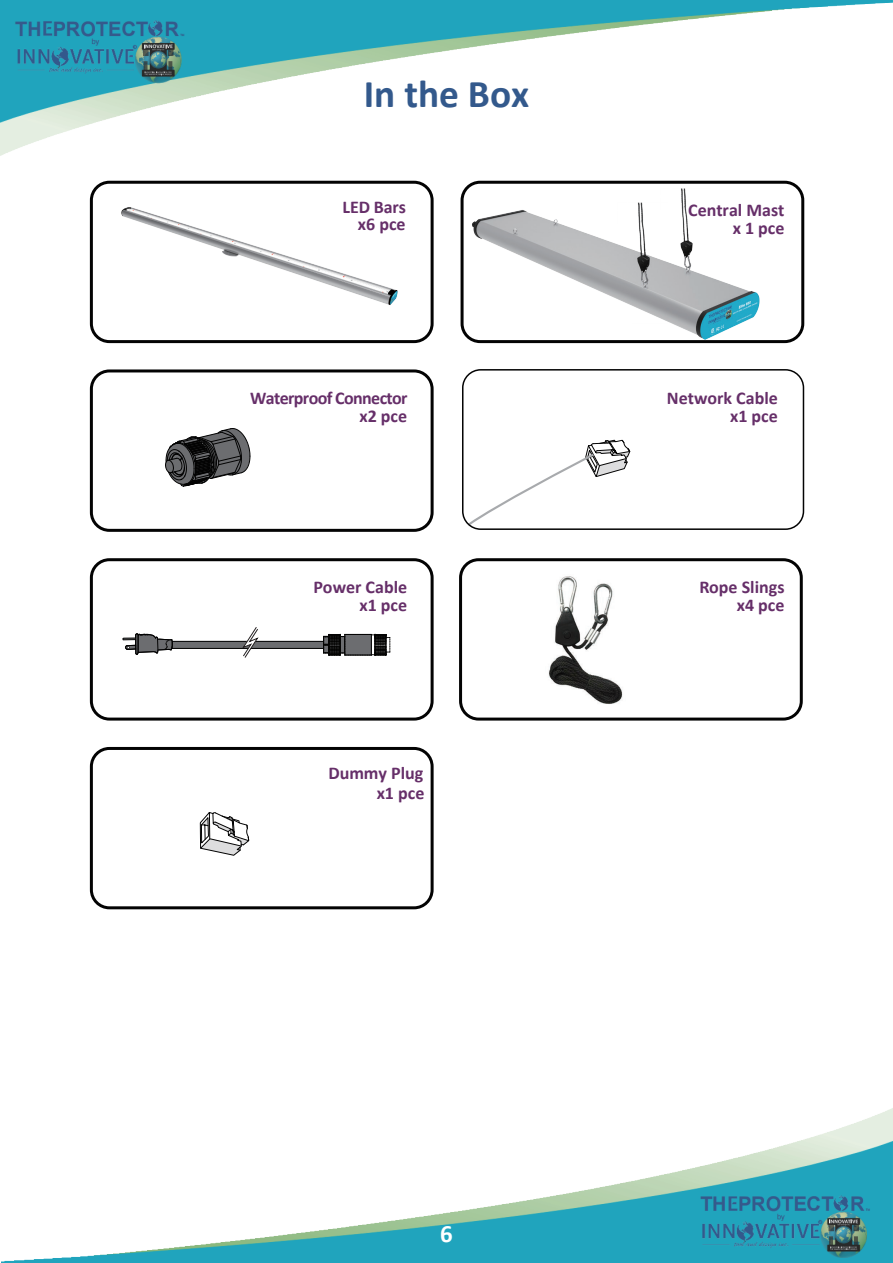
<style>
.page{position:relative;width:893px;height:1263px;background:#fff}
.page>*{position:absolute;margin:0;border:0;box-sizing:border-box;transform-origin:0 0}
.t1{font:700 39.45px "Calibri";color:#33598c}
.t2{font:700 24.9px "Calibri";color:#fff}
.t3{font:700 18px/17.5px "Calibri";color:#662f69;text-align:right}
.t4{font:700 18px/17.5px "Calibri";letter-spacing:-.035em;color:#662f69;text-align:right}
</style>
<div class="page">
<img style="left:1px;top:1108px;width:891px;height:155px">
<img style="left:1px;top:0;width:891px;height:156px">
<div style="left:459px;top:558px;width:344px;height:162px;border:3px solid #030303;border-radius:18px"></div>
<img style="left:548px;top:576px;width:75px;height:128px">
<div style="left:90px;top:558px;width:344px;height:162px;border:3px solid #030303;border-radius:18px"></div>
<div style="left:90px;top:369px;width:344px;height:163px;border:3px solid #030303;border-radius:18px"></div>
<svg style="left:165px;top:428px;width:86px;height:59px"></svg>
<div style="left:172px;top:641px;width:152px;height:7px;background:#6c6d70"></div>
<div style="left:172px;top:641px;width:152px;height:8px;border:1px solid #030303"></div>
<svg style="left:122px;top:633px;width:51px;height:22px"></svg>
<svg style="left:323px;top:634px;width:68px;height:22px"></svg>
<svg style="left:242px;top:627px;width:16px;height:31px"></svg>
<svg style="left:468px;top:439px;width:163px;height:86px"></svg>
<div style="left:462px;top:369px;width:342px;height:161px;border:2px solid #030303;border-radius:18px"></div>
<div style="left:90px;top:747px;width:344px;height:162px;border:3px solid #030303;border-radius:18px"></div>
<svg style="left:200px;top:812px;width:49px;height:98px"></svg>
<img style="left:414px;top:184px;width:391px;height:160px">
<img style="left:84px;top:95px;width:330px;height:330px">
<h1 class="t1" style="left:364px;top:66px;width:167px">In the Box</h1>
<p class="t3" style="left:343px;top:198px;width:65px">LED Bars x6 pce</p>
<p class="t3" style="left:688px;top:200px;width:98px;line-height:18.5px">Central Mast x 1 pce</p>
<p class="t4" style="left:250px;top:389px;width:159px">Waterproof Connector x2 pce</p>
<p class="t3" style="left:667px;top:389px;width:112px">Network Cable x1 pce</p>
<p class="t3" style="left:313px;top:578px;width:95px">Power Cable x1 pce</p>
<p class="t3" style="left:328px;top:763px;width:98px;line-height:20.2px">Dummy Plug x1 pce</p>
<h2 class="t2" style="left:440px;top:1216px;width:14px">6</h2>
<p class="t3" style="left:699px;top:578px;width:87px">Rope Slings x4 pce</p>
</div>
